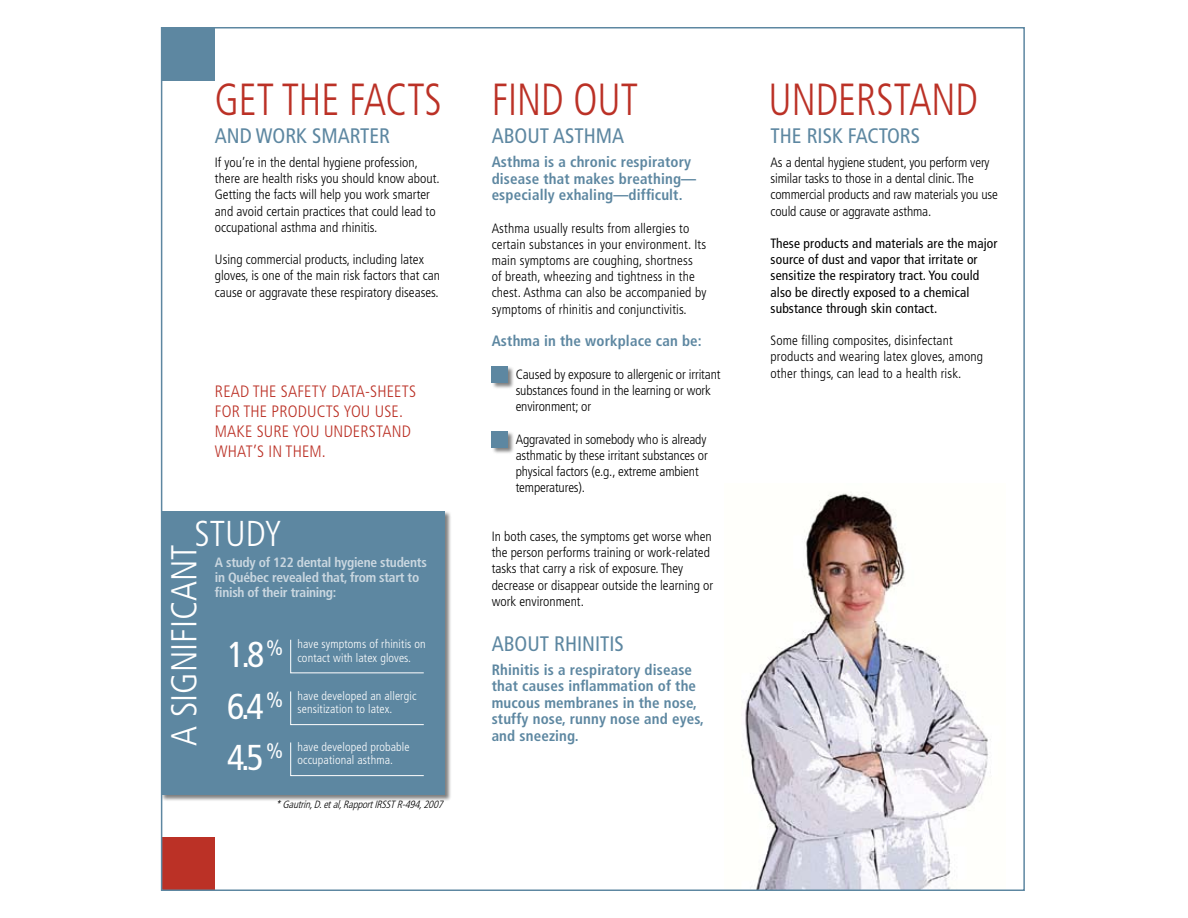
<style>
.page{position:relative;width:1188px;height:918px;background:#fff}
.page>*{position:absolute;margin:0;border:0;box-sizing:border-box;transform-origin:0 0}
.t1{font:300 condensed 45px "Frutiger";color:#bb3126;scale:.9 1}
.t2{font:300 condensed 36px "Frutiger";color:#fff}
.t3{font:condensed 36px/51.6px "Frutiger";color:#fff}
.t4{font:condensed 21px "Frutiger";color:#5d87a1}
.t5{font:300 condensed 16.5px/19.8px "Frutiger";letter-spacing:.01em;color:#bb3126}
.t6{font:700 condensed 15px/16.5px "Frutiger";letter-spacing:.01em;color:#5d87a1}
.t7{font:300 condensed 13.5px/16.2px "Frutiger";color:#000}
.t8{font:condensed 13.5px/16.2px "Frutiger";letter-spacing:.01em;color:#000}
.t9{font:700 condensed 13.5px/15px "Frutiger";letter-spacing:-.02em;color:#cad7e0}
.t10{font:300 condensed 12px/13.5px "Frutiger";letter-spacing:.01em;color:#fff}
.t11{font:italic 300 condensed 10.5px "Frutiger";color:#000}
.s1{font-weight:400;font-size:36px}
</style>
<div class="page">
<img style="left:742px;top:492px;width:249px;height:396px">
<div style="left:492px;top:366px;width:34px;height:35px;background:#000;opacity:.5"></div>
<div style="left:492px;top:366px;width:16px;height:17px;background:#5d87a1"></div>
<div style="left:492px;top:431px;width:34px;height:35px;background:#000;opacity:.5"></div>
<div style="left:492px;top:432px;width:16px;height:16px;background:#5d87a1"></div>
<div style="left:161px;top:511px;width:301px;height:302px;background:#000;opacity:.5"></div>
<div style="left:161px;top:511px;width:283px;height:284px;background:#5d87a1"></div>
<svg style="left:290px;top:639px;width:134px;height:35px"></svg>
<svg style="left:290px;top:691px;width:134px;height:34px"></svg>
<svg style="left:290px;top:742px;width:134px;height:34px"></svg>
<div style="left:162px;top:28px;width:53px;height:53px;background:#5d87a1"></div>
<div style="left:161px;top:837px;width:54px;height:53px;background:#bb3126"></div>
<h1 class="t1" style="left:215px;top:74px;width:254px">GET THE FACTS</h1>
<h3 class="t4" style="left:215px;top:124px;width:177px">AND WORK SMARTER</h3>
<p class="t7" style="left:215px;top:154px;width:226px">If you’re in the dental hygiene profession, there are health risks you should know about.<br>Getting the facts will help you work smarter and avoid certain practices that could lead to occupational asthma and rhinitis.</p>
<p class="t7" style="left:215px;top:252px;width:226px">Using commercial products, including latex gloves, is one of the main risk factors that can cause or aggravate these respiratory diseases.</p>
<p class="t5" style="left:215px;top:382px;width:203px">READ THE SAFETY DATA-SHEETS<br>FOR THE PRODUCTS YOU USE.<br>MAKE SURE YOU UNDERSTAND<br>WHAT’S IN THEM.</p>
<h2 class="t2" style="left:194px;top:513px;width:89px">STUDY</h2>
<h2 class="t2" style="left:164px;top:746px;width:203px;rotate:-90deg">A SIGNIFICANT</h2>
<p class="t9" style="left:215px;top:555px;width:213px">A study of 122 dental hygiene students in Québec revealed that, from start to finish of their training:</p>
<p class="t10" style="left:297px;top:637px;width:130px">have symptoms of rhinitis on contact with latex gloves.</p>
<p class="t10" style="left:297px;top:689px;width:121px">have developed an allergic sensitization to latex.</p>
<h2 class="t3" style="left:227px;top:629px;width:57px">1.8 <sup>%<br></sup>6.4 <sup>%</sup></h2>
<p class="t10" style="left:227px;top:740px;width:184px;text-indent:70px">have developed probable<br><span class="s1">4.5</span> <sup>%</sup> occupational asthma.</p>
<p class="t11" style="left:275px;top:799px;width:172px">*Gautrin,D.etal,RapportIRSSTR-494,2007</p>
<h1 class="t1" style="left:492px;top:74px;width:164px">FIND OUT</h1>
<h3 class="t4" style="left:492px;top:124px;width:134px">ABOUT ASTHMA</h3>
<p class="t6" style="left:492px;top:154px;width:206px">Asthma is a chronic respiratory disease that makes breathing— especially exhaling—difficult.</p>
<p class="t7" style="left:492px;top:220px;width:216px">Asthma usually results from allergies to certain substances in your environment. Its main symptoms are coughing, shortness<br>of breath, wheezing and tightness in the chest. Asthma can also be accompanied by symptoms of rhinitis and conjunctivitis.</p>
<p class="t6" style="left:492px;top:333px;width:212px">Asthma in the workplace can be:</p>
<p class="t7" style="left:516px;top:367px;width:206px">Caused by exposure to allergenic or irritant substances found in the learning or work environment; or</p>
<p class="t7" style="left:516px;top:431px;width:194px">Aggravated in somebody who is already asthmatic by these irritant substances or physical factors (e.g., extreme ambient temperatures).</p>
<p class="t7" style="left:492px;top:529px;width:223px">In both cases, the symptoms get worse when the person performs training or work-related tasks that carry a risk of exposure. They decrease or disappear outside the learning or work environment.</p>
<h3 class="t4" style="left:492px;top:631px;width:134px">ABOUT RHINITIS</h3>
<p class="t6" style="left:492px;top:661px;width:214px">Rhinitis is a respiratory disease that causes inflammation of the mucous membranes in the nose, stuffy nose, runny nose and eyes, and sneezing.</p>
<h1 class="t1" style="left:768px;top:74px;width:235px">UNDERSTAND</h1>
<h3 class="t4" style="left:771px;top:124px;width:151px">THE RISK FACTORS</h3>
<p class="t7" style="left:771px;top:154px;width:229px">As a dental hygiene student, you perform very similar tasks to those in a dental clinic. The commercial products and raw materials you use could cause or aggravate asthma.</p>
<p class="t8" style="left:771px;top:235px;width:228px">These products and materials are the major source of dust and vapor that irritate or sensitize the respiratory tract. You could also be directly exposed to a chemical substance through skin contact.</p>
<p class="t7" style="left:771px;top:333px;width:214px">Some filling composites, disinfectant products and wearing latex gloves, among other things, can lead to a health risk.</p>
</div>
